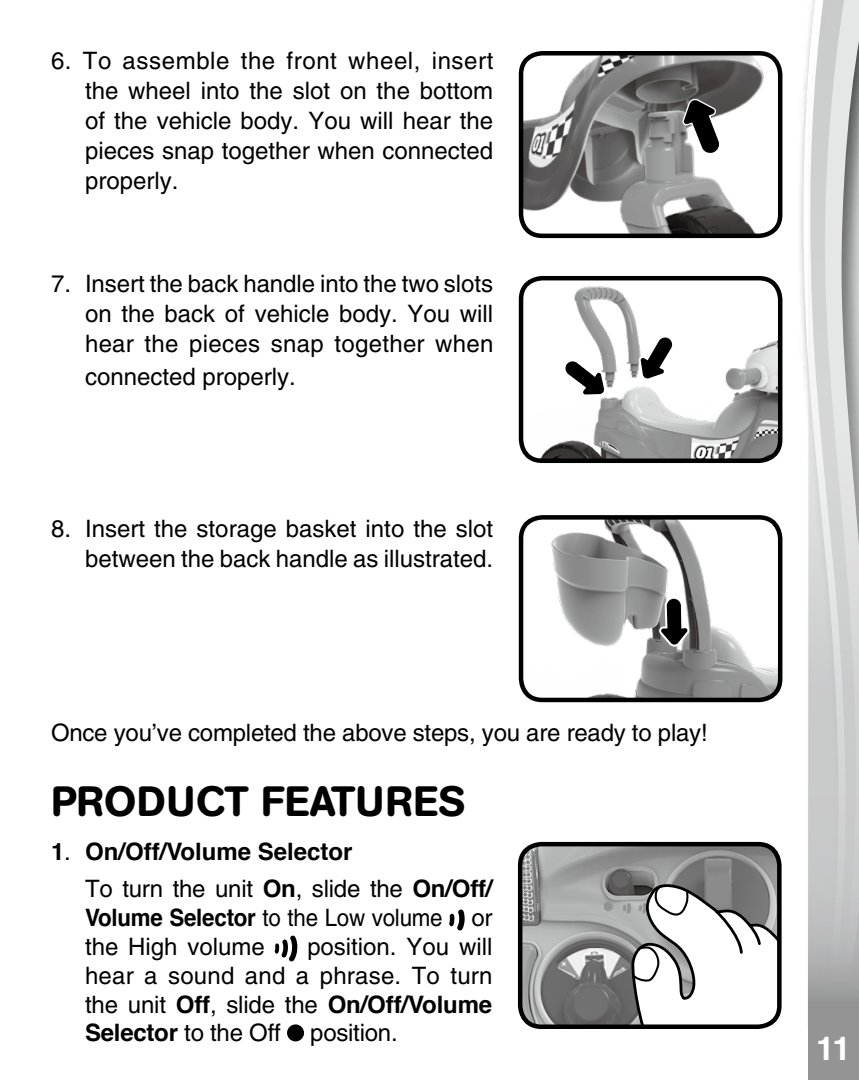
<style>
.page{position:relative;width:859px;height:1080px;background:#fff}
.page>*{position:absolute;margin:0;border:0;box-sizing:border-box;transform-origin:0 0}
.t1{font:500 42px "AG Book Rounded";letter-spacing:.02em;color:#000}
.t2{font:700 33px "Helvetica";color:#fff}
.t3{font:700 33px "Helvetica";color:#fff}
.t4{font:24px/30px "Helvetica";color:#000;text-align:justify}
.t5{font:700 24px/37.2px "Helvetica";color:#000}
.t6{font:24px/28.8px "Helvetica";color:#000;scale:.93 1}
.s1{font-weight:400}
.s2{font-weight:700}
</style>
<div class="page">
<svg style="left:802px;top:47px;width:6px;height:362px"></svg>
<svg style="left:808px;top:0;width:51px;height:1080px;background:#c8c8c9"></svg>
<svg style="left:449px;top:910px;width:16px;height:21px"></svg>
<svg style="left:275px;top:936px;width:23px;height:25px"></svg>
<div style="left:287px;top:1024px;width:17px;height:18px;background:#000;border-radius:50%"></div>
<img style="left:521px;top:847px;width:256px;height:179px">
<svg style="left:628px;top:880px;width:149px;height:146px"></svg>
<div style="left:518px;top:842px;width:264px;height:187px;border:4px solid #000;border-radius:21px"></div>
<img style="left:522px;top:518px;width:258px;height:182px">
<div style="left:519px;top:515px;width:263px;height:187px;border:4px solid #000;border-radius:21px"></div>
<svg style="left:658px;top:596px;width:32px;height:52px"></svg>
<img style="left:522px;top:53px;width:257px;height:182px">
<img style="left:604px;top:94px;width:176px;height:141px">
<div style="left:519px;top:51px;width:263px;height:187px;border:4px solid #000;border-radius:21px"></div>
<svg style="left:681px;top:98px;width:40px;height:59px"></svg>
<img style="left:524px;top:278px;width:256px;height:182px">
<div style="left:519px;top:276px;width:263px;height:187px;border:4px solid #000;border-radius:21px"></div>
<svg style="left:638px;top:335px;width:38px;height:47px"></svg>
<svg style="left:563px;top:357px;width:42px;height:41px"></svg>
<p class="t4" style="left:85px;top:46px;width:410px;text-indent:-34px">6. To assemble the front wheel, insert the wheel into the slot on the bottom of the vehicle body. You will hear the pieces snap together when connected properly.</p>
<p class="t4" style="left:85px;top:268px;width:410px;text-indent:-34px">7. Insert the back handle into the two slots on the back of vehicle body. You will hear the pieces snap together when</p>
<p class="t4" style="left:85px;top:361px;width:212px">connected properly.</p>
<p class="t4" style="left:51px;top:514px;width:444px;text-align:right">8. Insert the storage basket into the slot between the back handle as illustrated.</p>
<p class="t4" style="left:51px;top:718px;width:658px">Once you’ve completed the above steps, you are ready to play!</p>
<h1 class="t1" style="left:51px;top:776px;width:416px">PRODUCT FEATURES</h1>
<p class="t5" style="left:85px;top:834px;width:409px;text-indent:-34px">1<span class="s1">.</span> On/Off/Volume Selector<br><span class="s1">To turn the unit</span> On<span class="s1">, slide the</span> On/Off/</p>
<p class="t6" style="left:85px;top:903px;width:440px"><span class="s2">Volume Selector</span> to the Low volume or the High volume</p>
<p class="t4" style="left:85px;top:932px;width:409px;line-height:28.8px;text-indent:222px">position. You will hear a sound and a phrase. To turn the unit <span class="s2">Off</span>, slide the <span class="s2">On/Off/Volume Selector</span> to the Off position.</p>
<h2 class="t2" style="left:822px;top:1020px;width:39px">11<sup>11</sup></h2>
<h2 class="t3" style="left:816px;top:1026px;width:36px">11</h2>
</div>
